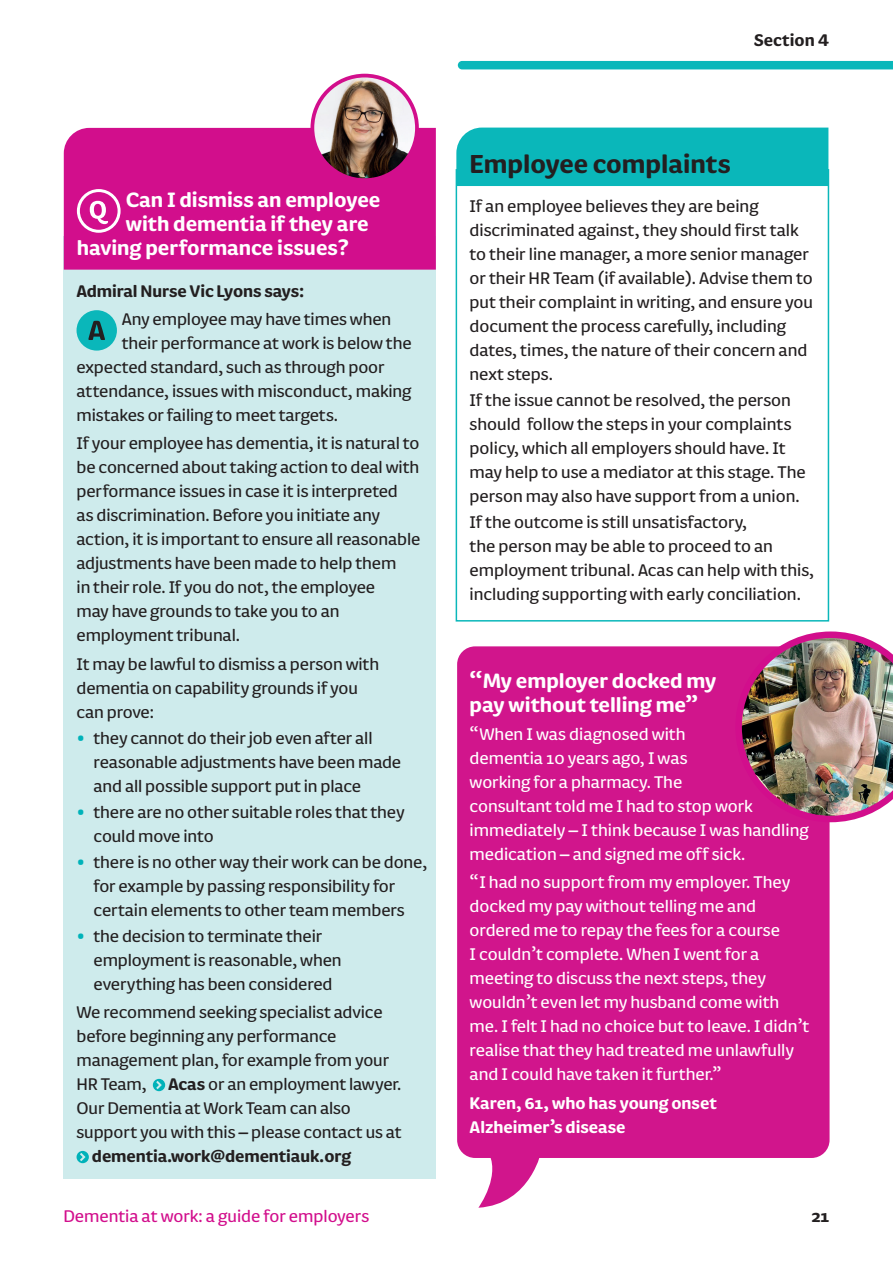
<style>
.page{position:relative;width:893px;height:1263px;background:#fff}
.page>*{position:absolute;margin:0;border:0;box-sizing:border-box;transform-origin:0 0}
.t1{font:700 30px "FS Pimlico";color:#231f20}
.t2{font:700 24px/24px "FS Pimlico";color:#fff}
.t3{font:19.5px/24px "FS Pimlico";letter-spacing:-.005em;color:#231f20}
.t4{font:19.5px/24px "FS Pimlico";color:#fff}
.t5{font:700 19.5px "FS Pimlico";letter-spacing:-.005em;color:#231f20}
.t6{font:700 19.5px/24px "FS Pimlico";color:#fff}
.t7{font:19.5px "FS Pimlico";color:#d20e8c}
.s1{font-size:27px;color:#00b2b9}
.s2{font-weight:700}
</style>
<div class="page">
<div style="left:458px;top:61px;width:435px;height:8px;background:#0ab7ba"></div>
<div style="left:456px;top:169px;width:373px;height:452px;background:#fff;border:2px solid #0ab7ba"></div>
<div style="left:456px;top:128px;width:372px;height:58px;background:#0ab7ba"></div>
<svg style="left:478px;top:1158px;width:62px;height:50px"></svg>
<div style="left:457px;top:646px;width:372px;height:512px;background:#d1158c;border-radius:18px"></div>
<div style="left:64px;top:236px;width:372px;height:942px;background:#ceebec"></div>
<div style="left:64px;top:128px;width:372px;height:142px;background:#d20e8c"></div>
<svg style="left:78px;top:191px;width:41px;height:40px"></svg>
<div style="left:77px;top:189px;width:44px;height:44px;border:3px solid #fff;border-radius:50%"></div>
<svg style="left:90px;top:201px;width:18px;height:23px"></svg>
<div style="left:77px;top:310px;width:40px;height:41px;background:#0ab7ba;border-radius:50%"></div>
<svg style="left:88px;top:321px;width:17px;height:19px"></svg>
<svg style="left:153px;top:1079px;width:12px;height:12px"></svg>
<svg style="left:77px;top:1151px;width:12px;height:12px"></svg>
<div style="left:310px;top:74px;width:109px;height:108px;border:8px solid #d20e8c;border-radius:50%"></div>
<img style="left:314px;top:77px;width:101px;height:101px;border-radius:50px">
<img style="left:735px;top:631px;width:158px;height:191px">
<p class="t5" style="left:754px;top:25px;width:77px">Section 4</p>
<p class="t2" style="left:126px;top:186px;width:256px">Can I dismiss an employee</p>
<p class="t2" style="left:126px;top:210px;width:244px">with dementia if they are</p>
<p class="t2" style="left:77px;top:234px;width:274px">having performance issues?</p>
<p class="t5" style="left:77px;top:276px;width:229px">Admiral Nurse Vic Lyons says:</p>
<p class="t3" style="left:122px;top:306px;width:271px">Any employee may have times when</p>
<p class="t3" style="left:122px;top:330px;width:291px">their performance at work is below the</p>
<p class="t3" style="left:77px;top:354px;width:309px">expected standard, such as through poor</p>
<p class="t3" style="left:77px;top:378px;width:336px">attendance, issues with misconduct, making</p>
<p class="t3" style="left:77px;top:402px;width:263px">mistakes or failing to meet targets.</p>
<p class="t3" style="left:77px;top:431px;width:345px">If your employee has dementia, it is natural to be concerned about taking action to deal with performance issues in case it is interpreted<br>as discrimination. Before you initiate any action, it is important to ensure all reasonable adjustments have been made to help them<br>in their role. If you do not, the employee<br>may have grounds to take you to an employment tribunal.</p>
<p class="t3" style="left:77px;top:651px;width:304px">It may be lawful to dismiss a person with dementia on capability grounds if you can prove:</p>
<p class="t3" style="left:94px;top:725px;width:309px;text-indent:-17px"><span class="s1">•</span> they cannot do their job even after all reasonable adjustments have been made and all possible support put in place</p>
<p class="t3" style="left:94px;top:799px;width:312px;text-indent:-17px"><span class="s1">•</span> there are no other suitable roles that they could move into</p>
<p class="t3" style="left:94px;top:849px;width:335px;text-indent:-17px"><span class="s1">•</span> there is no other way their work can be done, for example by passing responsibility for certain elements to other team members</p>
<p class="t3" style="left:94px;top:923px;width:250px;text-indent:-17px"><span class="s1">•</span> the decision to terminate their employment is reasonable, when everything has been considered</p>
<p class="t3" style="left:77px;top:1000px;width:327px">We recommend seeking specialist advice before beginning any performance management plan, for example from your HR Team, <span class="s2">Acas</span> or an employment lawyer.<br>Our Dementia at Work Team can also support you with this – please contact us at</p>
<p class="t5" style="left:92px;top:1142px;width:261px">dementia.work@dementiauk.org</p>
<h1 class="t1" style="left:470px;top:142px;width:263px">Employee complaints</h1>
<p class="t3" style="left:470px;top:193px;width:345px">If an employee believes they are being discriminated against, they should first talk to their line manager, a more senior manager or their HR Team (if available). Advise them to put their complaint in writing, and ensure you document the process carefully, including dates, times, the nature of their concern and next steps.</p>
<p class="t3" style="left:470px;top:388px;width:338px">If the issue cannot be resolved, the person should follow the steps in your complaints policy, which all employers should have. It may help to use a mediator at this stage. The person may also have support from a union.</p>
<p class="t3" style="left:470px;top:510px;width:346px">If the outcome is still unsatisfactory,<br>the person may be able to proceed to an employment tribunal. Acas can help with this, including supporting with early conciliation.</p>
<p class="t2" style="left:470px;top:667px;width:248px">“My employer docked my pay without telling me”</p>
<p class="t4" style="left:470px;top:721px;width:341px">“When I was diagnosed with<br>dementia 10 years ago, I was<br>working for a pharmacy. The<br>consultant told me I had to stop work immediately – I think because I was handling medication – and signed me off sick.</p>
<p class="t4" style="left:470px;top:869px;width:341px">“I had no support from my employer. They docked my pay without telling me and ordered me to repay the fees for a course<br>I couldn’t complete. When I went for a meeting to discuss the next steps, they wouldn’t even let my husband come with me. I felt I had no choice but to leave. I didn’t realise that they had treated me unlawfully and I could have taken it further.”</p>
<p class="t6" style="left:470px;top:1090px;width:249px">Karen, 61, who has young onset<br>Alzheimer’s disease</p>
<p class="t7" style="left:63px;top:1202px;width:307px">Dementia at work: a guide for employers</p>
<p class="t5" style="left:811px;top:1201px;width:20px">21</p>
</div>
